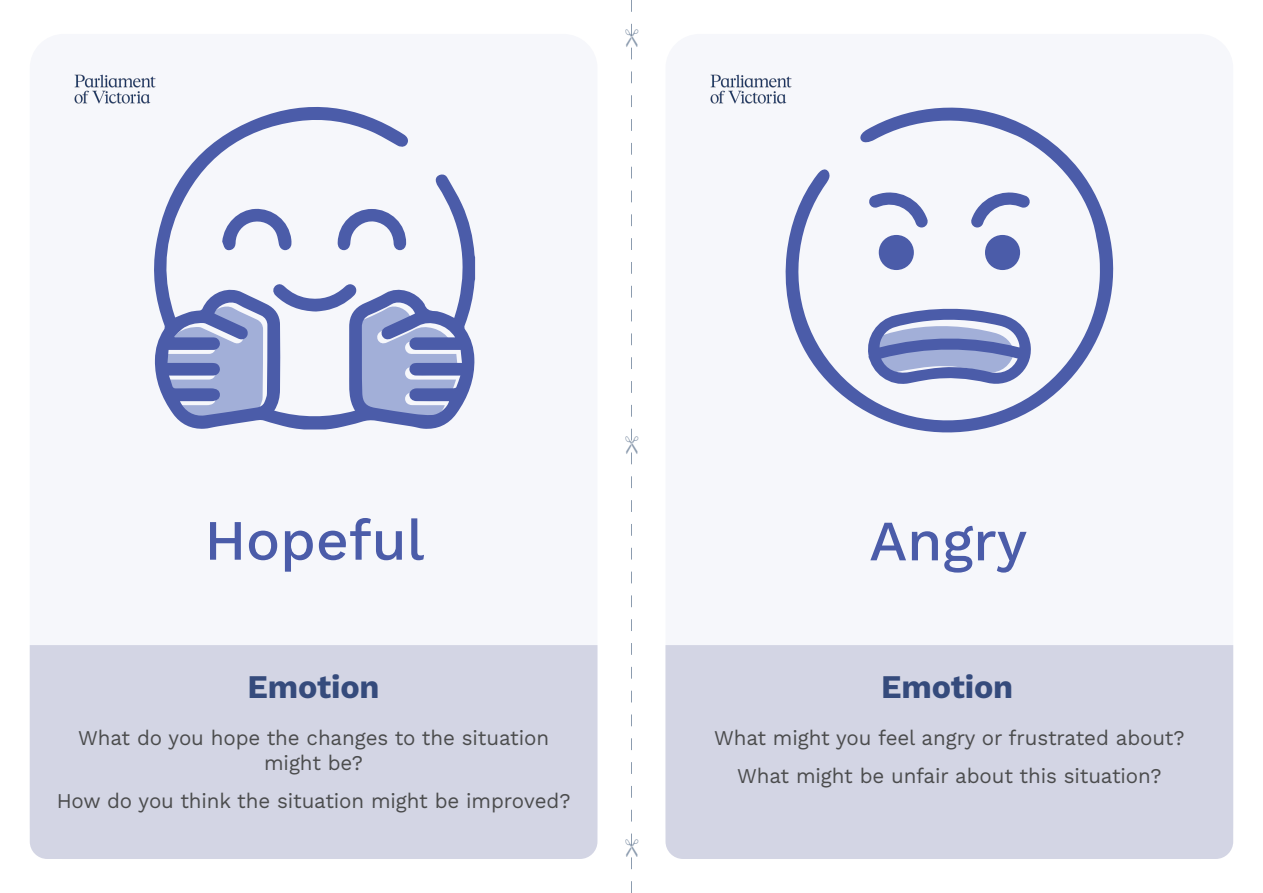
<style>
.page{position:relative;width:1263px;height:893px;background:#fff}
.page>*{position:absolute;margin:0;border:0;box-sizing:border-box;transform-origin:0 0}
.t1{font:500 57px "Work Sans";color:#4b5ca9}
.t2{font:700 33px "Work Sans";letter-spacing:-.005em;color:#354b7c}
.t3{font:21px "Work Sans";letter-spacing:-.005em;color:#4b4c4d}
</style>
<div class="page">
<div style="left:30px;top:34px;width:567px;height:825px;background:#f6f7fb;border-radius:34px"></div>
<div style="left:665px;top:34px;width:568px;height:825px;background:#f6f7fb;border-radius:34px"></div>
<svg style="left:154px;top:107px;width:321px;height:323px"></svg>
<svg style="left:338px;top:209px;width:68px;height:41px"></svg>
<svg style="left:222px;top:208px;width:69px;height:43px"></svg>
<svg style="left:272px;top:283px;width:186px;height:136px"></svg>
<svg style="left:785px;top:107px;width:329px;height:326px"></svg>
<svg style="left:866px;top:309px;width:166px;height:79px"></svg>
<div style="left:30px;top:645px;width:567px;height:214px;background:#d3d5e4"></div>
<div style="left:665px;top:645px;width:568px;height:214px;background:#d3d5e4"></div>
<img style="left:74px;top:74px;width:93px;height:41px">
<img style="left:710px;top:74px;width:93px;height:41px">
<svg style="left:631px;top:0;width:1px;height:893px"></svg>
<p class="t1" style="left:204px;top:497px;width:222px">Hopeful</p>
<p class="t1" style="left:869px;top:498px;width:159px">Angry</p>
<p class="t2" style="left:248px;top:662px;width:134px">Emotion</p>
<p class="t2" style="left:881px;top:662px;width:134px">Emotion</p>
<p class="t3" style="left:714px;top:722px;width:472px">What might you feel angry or frustrated about?</p>
<p class="t3" style="left:737px;top:760px;width:426px">What might be unfair about this situation?</p>
<p class="t3" style="left:78px;top:722px;width:472px">What do you hope the changes to the situation</p>
<p class="t3" style="left:264px;top:747px;width:100px">might be?</p>
<p class="t3" style="left:57px;top:785px;width:515px">How do you think the situation might be improved?</p>
</div>
